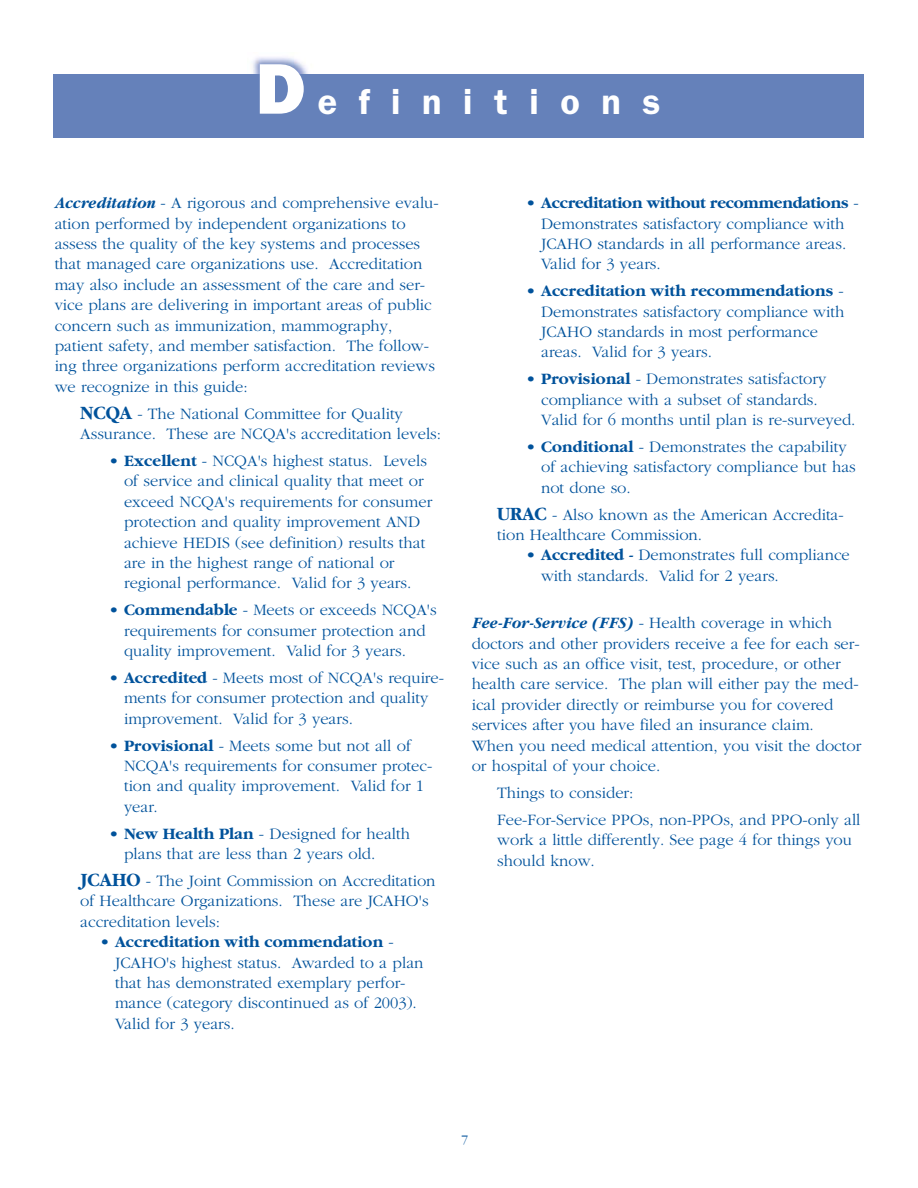
<style>
.page{position:relative;width:918px;height:1188px;background:#fff}
.page>*{position:absolute;margin:0;border:0;box-sizing:border-box;transform-origin:0 0}
.t1{font:600 36px "Franklin Gothic";letter-spacing:.6em;color:#fff}
.t2{font:300 16.5px/20.4px "Garamond";color:#00529b}
.t3{font:300 13.5px "Garamond";color:#00529b}
.s1{font-weight:800;font-size:72px}
.s2{font-weight:700;font-style:italic}
.s3{font-weight:700;font-size:19.5px}
.s4{font-weight:700}
</style>
<div class="page">
<img style="left:252px;top:57px;width:56px;height:17px">
<div style="left:53px;top:74px;width:810px;height:64px;background:#6581ba"></div>
<h1 class="t1" style="left:256px;top:89px;width:406px"><span class="s1">D</span>efinitions</h1>
<p class="t2" style="left:55px;top:194px;width:386px"><span class="s2">Accreditation</span> - A rigorous and comprehensive evalu&shy;ation performed by independent organizations to assess the quality of the key systems and processes that managed care organizations use. Accreditation may also include an assessment of the care and ser&shy;vice plans are delivering in important areas of public concern such as immunization, mammography, patient safety, and member satisfaction. The follow&shy;ing three organizations perform accreditation reviews we recognize in this guide:</p>
<p class="t2" style="left:80px;top:404px;width:363px"><span class="s3">NCQA</span> - The National Committee for Quality<br>Assurance. These are NCQA's accreditation levels:</p>
<p class="t2" style="left:124px;top:452px;width:310px;text-indent:-15px">• <span class="s4">Excellent</span> - NCQA's highest status. Levels of service and clinical quality that meet or exceed NCQA's requirements for consumer protection and quality improvement AND achieve HEDIS (see definition) results that are in the highest range of national or regional performance. Valid for 3 years.</p>
<p class="t2" style="left:124px;top:601px;width:314px;text-indent:-15px">• <span class="s4">Commendable</span> - Meets or exceeds NCQA's requirements for consumer protection and quality improvement. Valid for 3 years.</p>
<p class="t2" style="left:124px;top:669px;width:322px;text-indent:-15px">• <span class="s4">Accredited</span> - Meets most of NCQA's require&shy;ments for consumer protection and quality improvement. Valid for 3 years.</p>
<p class="t2" style="left:124px;top:736px;width:310px;text-indent:-15px">• <span class="s4">Provisional</span> - Meets some but not all of<br>NCQA's requirements for consumer protec&shy;tion and quality improvement. Valid for 1 year.</p>
<p class="t2" style="left:124px;top:824px;width:288px;text-indent:-15px">• <span class="s4">New Health Plan</span> - Designed for health plans that are less than 2 years old.</p>
<p class="t2" style="left:80px;top:872px;width:357px"><span class="s3">JCAHO</span> - The Joint Commission on Accreditation of Healthcare Organizations. These are JCAHO's accreditation levels:</p>
<p class="t2" style="left:115px;top:933px;width:310px;text-indent:-15px">• <span class="s4">Accreditation with commendation</span> - JCAHO's highest status. Awarded to a plan that has demonstrated exemplary perfor&shy;mance (category discontinued as of 2003).<br>Valid for 3 years.</p>
<p class="t2" style="left:541px;top:194px;width:319px;text-indent:-15px">• <span class="s4">Accreditation without recommendations</span> - Demonstrates satisfactory compliance with JCAHO standards in all performance areas.<br>Valid for 3 years.</p>
<p class="t2" style="left:541px;top:282px;width:305px;text-indent:-15px">• <span class="s4">Accreditation with recommendations</span> - Demonstrates satisfactory compliance with JCAHO standards in most performance areas. Valid for 3 years.</p>
<p class="t2" style="left:541px;top:370px;width:316px;text-indent:-15px">• <span class="s4">Provisional</span> - Demonstrates satisfactory compliance with a subset of standards.<br>Valid for 6 months until plan is re-surveyed.</p>
<p class="t2" style="left:541px;top:438px;width:316px;text-indent:-15px">• <span class="s4">Conditional</span> - Demonstrates the capability of achieving satisfactory compliance but has not done so.</p>
<p class="t2" style="left:497px;top:506px;width:348px"><span class="s3">URAC</span> - Also known as the American Accredita&shy;tion Healthcare Commission.</p>
<p class="t2" style="left:541px;top:546px;width:310px;text-indent:-15px">• <span class="s4">Accredited -</span> Demonstrates full compliance with standards. Valid for 2 years.</p>
<p class="t2" style="left:472px;top:614px;width:391px"><span class="s2">Fee-For-Service (FFS)</span> - Health coverage in which doctors and other providers receive a fee for each ser&shy;vice such as an office visit, test, procedure, or other health care service. The plan will either pay the med&shy;ical provider directly or reimburse you for covered services after you have filed an insurance claim.<br>When you need medical attention, you visit the doctor or hospital of your choice.</p>
<p class="t2" style="left:497px;top:780px;width:365px;line-height:26.8px">Things to consider:<br>Fee-For-Service PPOs, non-PPOs, and PPO-only all</p>
<p class="t2" style="left:497px;top:831px;width:356px">work a little differently. See page 4 for things you should know.</p>
<p class="t3" style="left:462px;top:1135px;width:8px">7</p>
</div>
